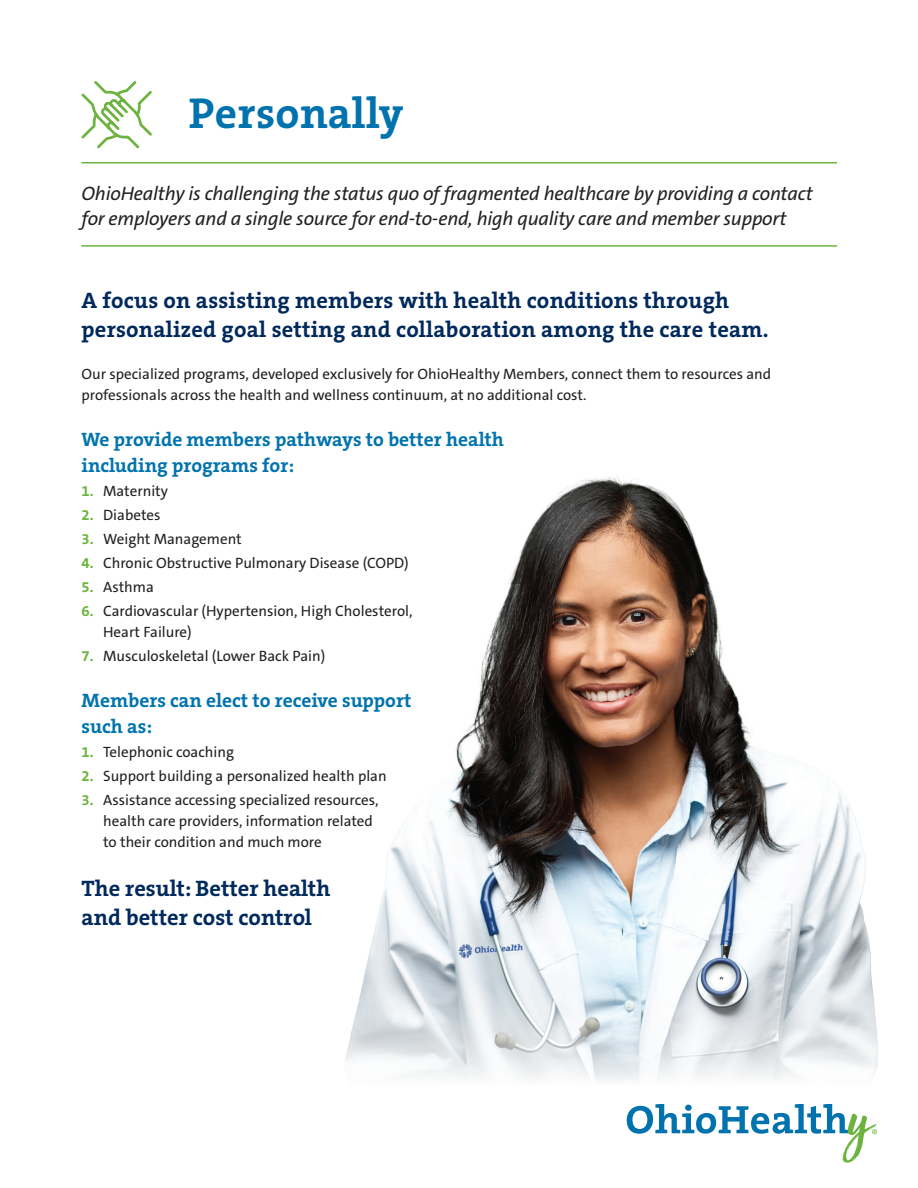
<style>
.page{position:relative;width:918px;height:1188px;background:#fff}
.page>*{position:absolute;margin:0;border:0;box-sizing:border-box;transform-origin:0 0}
.t1{font:700 43.5px "The Serif B W7";letter-spacing:.01em;color:#0073ae}
.t2{font:700 22.5px/28.5px "The Serif B W7";letter-spacing:.01em;color:#00295c}
.t3{font:italic 19.5px/25.5px "The Sans C5";letter-spacing:-.01em;color:#231f20}
.t4{font:700 19.5px/25.5px "The Serif B W7";color:#0073ae}
.t5{font:15px/21px "The Sans C5";color:#231f20}
.s1{font-weight:700;color:#6cb43f}
</style>
<div class="page">
<img style="left:345px;top:476px;width:533px;height:605px">
<svg style="left:81px;top:81px;width:71px;height:68px"></svg>
<hr style="left:81px;top:162px;width:756px;height:2px;background:#6cb43f">
<hr style="left:81px;top:245px;width:756px;height:2px;background:#6cb43f">
<svg style="left:627px;top:1104px;width:250px;height:58px"></svg>
<h1 class="t1" style="left:189px;top:85px;width:216px">Personally</h1>
<h3 class="t3" style="left:82px;top:180px;width:733px">OhioHealthy is challenging the status quo of fragmented healthcare by providing a contact for employers and a single source for end-to-end, high quality care and member support</h3>
<h2 class="t2" style="left:82px;top:286px;width:689px">A focus on assisting members with health conditions through personalized goal setting and collaboration among the care team.</h2>
<p class="t5" style="left:82px;top:363px;width:691px">Our specialized programs, developed exclusively for OhioHealthy Members, connect them to resources and professionals across the health and wellness continuum, at no additional cost.</p>
<h3 class="t4" style="left:82px;top:427px;width:424px">We provide members pathways to better health including programs for:</h3>
<p class="t5" style="left:82px;top:480px;width:88px"><span class="s1">1.</span> Maternity</p>
<p class="t5" style="left:82px;top:504px;width:81px"><span class="s1">2.</span> Diabetes</p>
<p class="t5" style="left:82px;top:528px;width:162px"><span class="s1">3.</span> Weight Management</p>
<p class="t5" style="left:82px;top:552px;width:329px"><span class="s1">4.</span> Chronic Obstructive Pulmonary Disease (COPD)</p>
<p class="t5" style="left:82px;top:576px;width:74px"><span class="s1">5.</span> Asthma</p>
<p class="t5" style="left:103px;top:600px;width:311px;text-indent:-22px"><span class="s1">6.</span> Cardiovascular (Hypertension, High Cholesterol,<br>Heart Failure)</p>
<p class="t5" style="left:82px;top:645px;width:245px"><span class="s1">7.</span> Musculoskeletal (Lower Back Pain)</p>
<h3 class="t4" style="left:82px;top:688px;width:331px">Members can elect to receive support such as:</h3>
<p class="t5" style="left:82px;top:741px;width:154px"><span class="s1">1.</span> Telephonic coaching</p>
<p class="t5" style="left:82px;top:765px;width:307px"><span class="s1">2.</span> Support building a personalized health plan</p>
<p class="t5" style="left:103px;top:789px;width:277px;text-indent:-22px"><span class="s1">3.</span> Assistance accessing specialized resources, health care providers, information related to their condition and much more</p>
<h2 class="t2" style="left:82px;top:874px;width:250px">The result: Better health and better cost control</h2>
</div>
